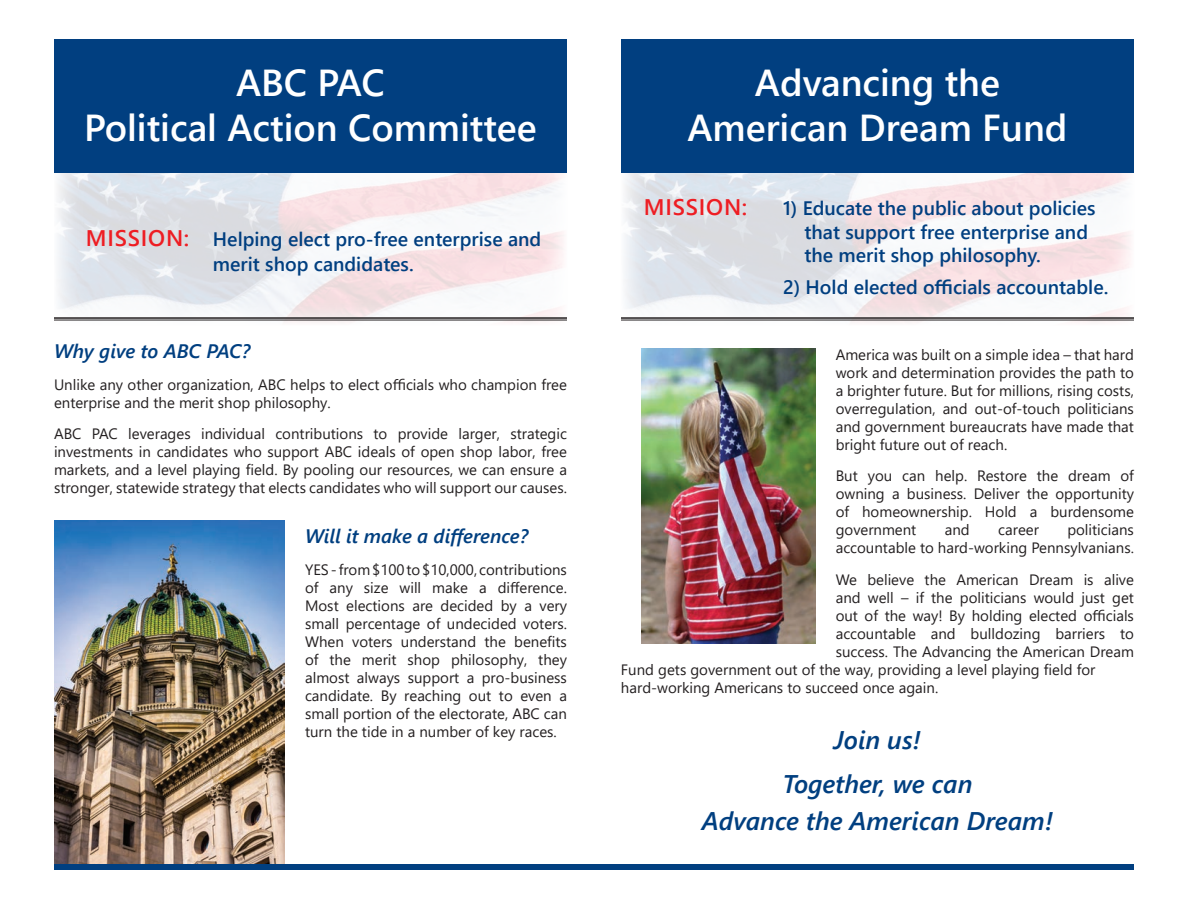
<style>
.page{position:relative;width:1188px;height:918px;background:#fff}
.page>*{position:absolute;margin:0;border:0;box-sizing:border-box;transform-origin:0 0}
.t1{font:600 37.5px/45px "Segoe UI";color:#fff;text-align:center}
.t2{font:italic 600 25.5px/44.1px "Segoe UI";color:#013f80;text-align:center}
.t3{font:600 22.5px "Segoe UI";letter-spacing:.035em;color:#ee1d23}
.t4{font:600 19.5px/23.4px "Segoe UI";color:#013f80;text-align:center}
.t5{font:italic 600 19.5px "Segoe UI";color:#013f80}
.t6{font:15px/18px "Segoe UI";color:#231f20;text-align:justify}
.s1{font-size:22.5px;color:#ee1d23}
</style>
<div class="page">
<img style="left:621px;top:172px;width:513px;height:150px">
<img style="left:54px;top:172px;width:513px;height:150px">
<img style="left:54px;top:521px;width:231px;height:343px">
<div style="left:621px;top:39px;width:513px;height:133px;background:#013f80"></div>
<div style="left:54px;top:39px;width:513px;height:133px;background:#013f80"></div>
<hr style="left:54px;top:317px;width:513px;height:2px;background:#231f20">
<hr style="left:54px;top:320px;width:513px;height:1px;background:#231f20">
<hr style="left:621px;top:317px;width:513px;height:2px;background:#231f20">
<hr style="left:621px;top:320px;width:513px;height:1px;background:#231f20">
<div style="left:54px;top:864px;width:1080px;height:6px;background:#013f80"></div>
<img style="left:642px;top:349px;width:173px;height:295px">
<h1 class="t1" style="left:84px;top:59px;width:454px">ABC PAC<br>Political Action Committee</h1>
<h3 class="t4" style="left:86px;top:226px;width:457px;line-height:25.5px"><span class="s1">MISSION:</span> Helping elect pro-free enterprise and merit shop candidates.</h3>
<h3 class="t5" style="left:54px;top:335px;width:198px">Why give to ABC PAC?</h3>
<p class="t6" style="left:54px;top:375px;width:515px">Unlike any other organization, ABC helps to elect officials who champion free enterprise and the merit shop philosophy.</p>
<p class="t6" style="left:54px;top:424px;width:515px">ABC PAC leverages individual contributions to provide larger, strategic investments in candidates who support ABC ideals of open shop labor, free markets, and a level playing field. By pooling our resources, we can ensure a stronger, statewide strategy that elects candidates who will support our causes.</p>
<h3 class="t5" style="left:305px;top:521px;width:225px">Will it make a difference?</h3>
<p class="t6" style="left:305px;top:560px;width:263px">YES - from $100 to $10,000, contributions of any size will make a difference.<br>Most elections are decided by a very small percentage of undecided voters.<br>When voters understand the benefits of the merit shop philosophy, they almost always support a pro-business candidate. By reaching out to even a small portion of the electorate, ABC can turn the tide in a number of key races.</p>
<h1 class="t1" style="left:687px;top:59px;width:382px">Advancing the<br>American Dream Fund</h1>
<h3 class="t3" style="left:644px;top:189px;width:105px">MISSION:</h3>
<h3 class="t4" style="left:804px;top:197px;width:293px;text-align:left;text-indent:-21px">1) Educate the public about policies that support free enterprise and the merit shop philosophy.</h3>
<h3 class="t4" style="left:783px;top:275px;width:327px">2) Hold elected officials accountable.</h3>
<p class="t6" style="left:836px;top:345px;width:300px">America was built on a simple idea – that hard work and determination provides the path to a brighter future. But for millions, rising costs, overregulation, and out-of-touch politicians and government bureaucrats have made that bright future out of reach.</p>
<p class="t6" style="left:836px;top:467px;width:300px">But you can help. Restore the dream of owning a business. Deliver the opportunity of homeownership. Hold a burdensome government</p>
<p class="t6" style="left:836px;top:521px;width:300px;text-align:right">politicians<br>accountable to hard-working Pennsylvanians.</p>
<p class="t6" style="left:836px;top:570px;width:300px">We believe the American Dream is alive</p>
<p class="t6" style="left:836px;top:588px;width:300px">and well – if the politicians would just get</p>
<p class="t6" style="left:836px;top:606px;width:300px">out of the way! By holding elected officials</p>
<p class="t6" style="left:836px;top:624px;width:300px">accountable and bulldozing barriers to</p>
<p class="t6" style="left:836px;top:642px;width:300px">success. The Advancing the American Dream</p>
<p class="t6" style="left:621px;top:660px;width:476px">Fund gets government out of the way, providing a level playing field for</p>
<p class="t6" style="left:621px;top:678px;width:319px">hard-working Americans to succeed once again.</p>
<p class="t6" style="left:945px;top:521px;width:26px">and</p>
<p class="t6" style="left:998px;top:521px;width:42px">career</p>
<h2 class="t2" style="left:783px;top:716px;width:191px">Join us!<br>Together, we can</h2>
<h2 class="t2" style="left:702px;top:797px;width:353px">Advance the American Dream!</h2>
</div>
